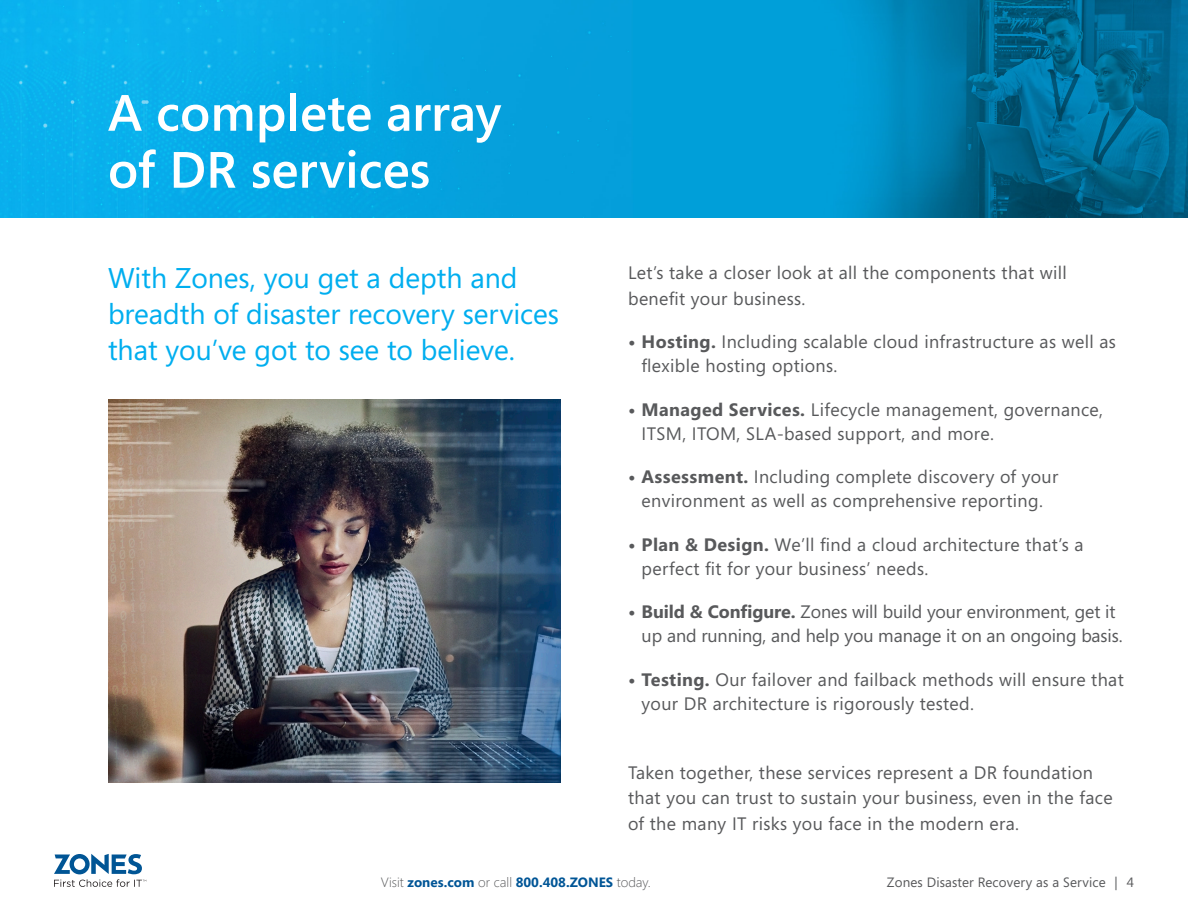
<style>
.page{position:relative;width:1188px;height:918px;background:#fff}
.page>*{position:absolute;margin:0;border:0;box-sizing:border-box;transform-origin:0 0}
.t1{font:600 51px/57px "Segoe";color:#fff}
.Lead-In_Copy{font:28.5px/36px "Segoe";color:#00aeef}
.Body_Copy_1{font:18px/24px "Segoe";letter-spacing:.02em;color:#58595b}
.Body_Copy_1-2{font:18px/24px "Segoe";letter-spacing:-.005em;color:#58595b}
.t2{font:700 13.5px "Segoe";color:#005596}
.t3{font:13.5px "Segoe";letter-spacing:.01em;color:#58595b}
.s1{font-weight:700}
.s2{font-weight:300;color:#58595b}
</style>
<div class="page">
<svg style="left:54px;top:854px;width:92px;height:33px"></svg>
<img style="left:0;top:0;width:1188px;height:218px">
<img style="left:108px;top:400px;width:452px;height:383px">
<h1 class="t1" style="left:108px;top:85px;width:395px">A complete array of DR services</h1>
<p class="Lead-In_Copy" style="left:108px;top:259px;width:453px">With Zones, you get a depth and breadth of disaster recovery services that you’ve got to see to believe.</p>
<p class="Body_Copy_1" style="left:628px;top:260px;width:440px;line-height:25.5px">Let’s take a closer look at all the components that will benefit your business.</p>
<p class="Body_Copy_1" style="left:642px;top:330px;width:476px;text-indent:-14px"><span class="s1">• Hosting.</span> Including scalable cloud infrastructure as well as flexible hosting options.</p>
<p class="Body_Copy_1" style="left:642px;top:397px;width:463px;text-indent:-14px"><span class="s1">• Managed Services.</span> Lifecycle management, governance,<br>ITSM, ITOM, SLA-based support, and more.</p>
<p class="Body_Copy_1" style="left:628px;top:465px;width:432px;text-align:center"><span class="s1">• Assessment.</span> Including complete discovery of your environment as well as comprehensive reporting.</p>
<p class="Body_Copy_1" style="left:642px;top:532px;width:443px;text-indent:-14px"><span class="s1">• Plan &amp; Design.</span> We’ll find a cloud architecture that’s a perfect fit for your business’ needs.</p>
<p class="Body_Copy_1-2" style="left:642px;top:600px;width:482px;text-indent:-14px"><span class="s1">• Build &amp; Configure.</span> Zones will build your environment, get it up and running, and help you manage it on an ongoing basis.</p>
<p class="Body_Copy_1" style="left:642px;top:667px;width:484px;text-indent:-14px"><span class="s1">• Testing.</span> Our failover and failback methods will ensure that your DR architecture is rigorously tested.</p>
<p class="Body_Copy_1" style="left:628px;top:759px;width:486px;line-height:25.5px">Taken together, these services represent a DR foundation that you can trust to sustain your business, even in the face of the many IT risks you face in the modern era.</p>
<p class="t2" style="left:381px;top:873px;width:271px"><span class="s2">Visit</span> zones.com <span class="s2">or call</span> 800.408.ZONES <span class="s2">today.</span></p>
<p class="t3" style="left:887px;top:873px;width:249px">Zones Disaster Recovery as a Service | 4</p>
</div>
